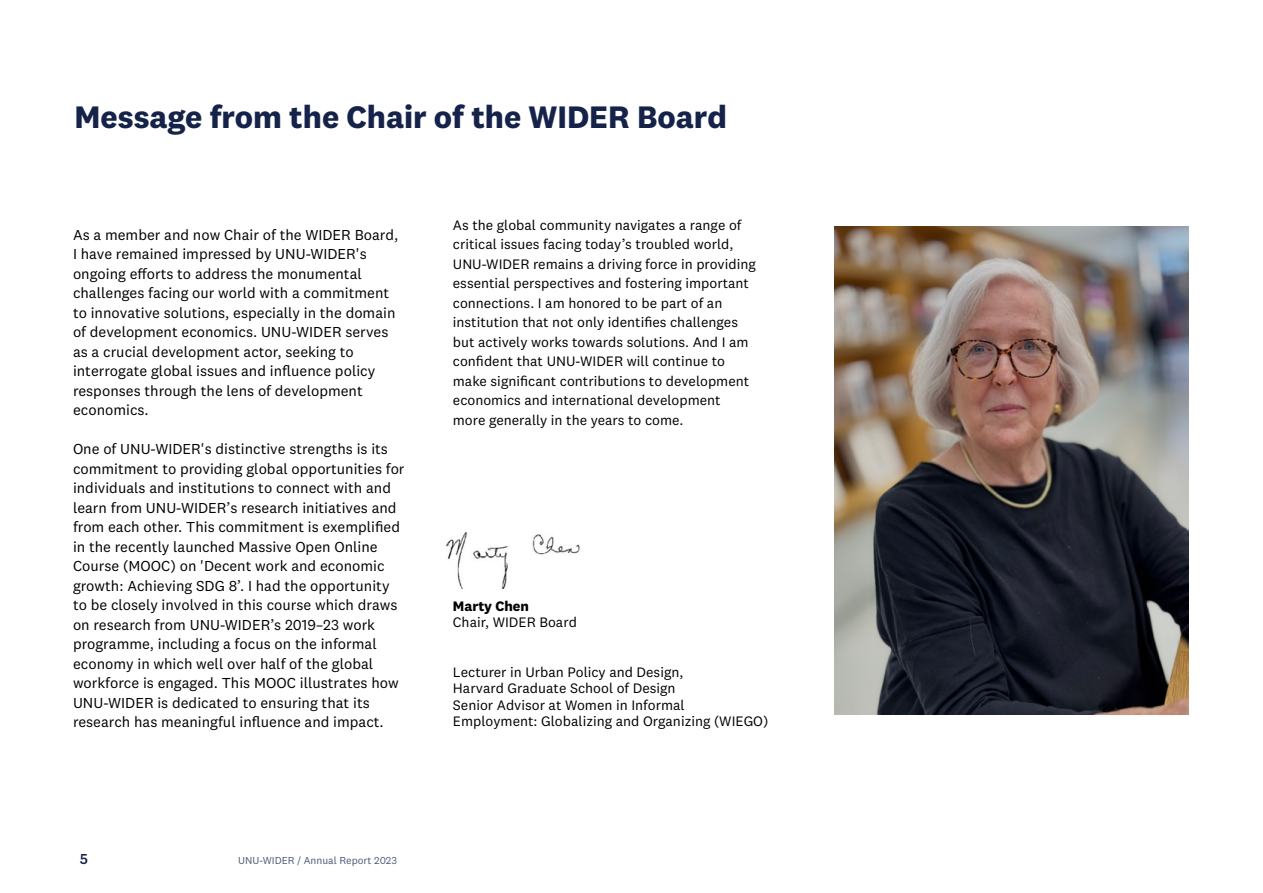
<style>
.page{position:relative;width:1263px;height:893px;background:#fff}
.page>*{position:absolute;margin:0;border:0;box-sizing:border-box;transform-origin:0 0}
.t1{font:700 32.25px "National 2";color:#15234a}
.t2{font:15px/19.5px "National 2";color:#000}
.t3{font:500 15px "National 2";color:#15234a}
.t4{font:14.25px/19.5px "National 2";color:#000}
.t5{font:700 14.25px "National 2";color:#000}
.t6{font:10.5px "National 2";color:#4f5978}
</style>
<div class="page">
<img style="left:446px;top:532px;width:134px;height:56px">
<img style="left:834px;top:226px;width:354px;height:488px">
<h1 class="t1" style="left:74px;top:97px;width:654px">Message from the Chair of the WIDER Board</h1>
<p class="t2" style="left:73px;top:225px;width:327px">As a member and now Chair of the WIDER Board, I have remained impressed by UNU-WIDER's ongoing efforts to address the monumental challenges facing our world with a commitment to innovative solutions, especially in the domain of development economics. UNU-WIDER serves as a crucial development actor, seeking to interrogate global issues and influence policy responses through the lens of development economics.</p>
<p class="t2" style="left:73px;top:439px;width:333px">One of UNU-WIDER's distinctive strengths is its commitment to providing global opportunities for individuals and institutions to connect with and learn from UNU-WIDER’s research initiatives and from each other. This commitment is exemplified in the recently launched Massive Open Online Course (MOOC) on 'Decent work and economic growth: Achieving SDG 8’. I had the opportunity to be closely involved in this course which draws on research from UNU-WIDER’s 2019–23 work programme, including a focus on the informal economy in which well over half of the global workforce is engaged. This MOOC illustrates how UNU-WIDER is dedicated to ensuring that its research has meaningful influence and impact.</p>
<p class="t4" style="left:453px;top:215px;width:304px">As the global community navigates a range of critical issues facing today’s troubled world, UNU-WIDER remains a driving force in providing essential perspectives and fostering important connections. I am honored to be part of an institution that not only identifies challenges but actively works towards solutions. And I am confident that UNU-WIDER will continue to make significant contributions to development economics and international development more generally in the years to come.</p>
<p class="t5" style="left:453px;top:597px;width:78px">Marty Chen</p>
<p class="t4" style="left:453px;top:613px;width:126px">Chair, WIDER Board</p>
<p class="t4" style="left:453px;top:664px;width:317px;line-height:16.5px">Lecturer in Urban Policy and Design,<br>Harvard Graduate School of Design<br>Senior Advisor at Women in Informal Employment: Globalizing and Organizing (WIEGO)</p>
<p class="t3" style="left:80px;top:850px;width:10px">5</p>
<p class="t6" style="left:238px;top:854px;width:160px">UNU-WIDER / Annual Report 2023</p>
</div>
